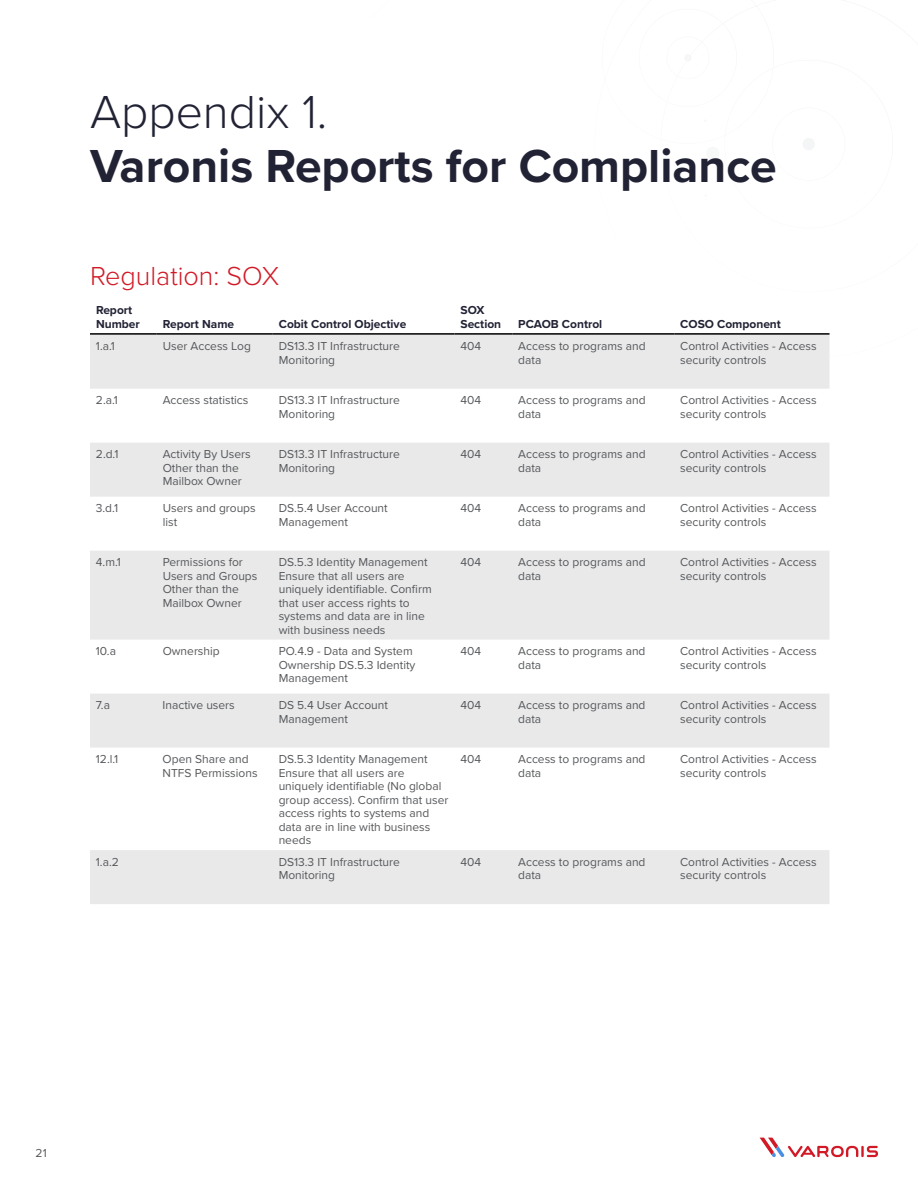
<style>
.page{position:relative;width:918px;height:1188px;background:#fff}
.page>*{position:absolute;margin:0;border:0;box-sizing:border-box;transform-origin:0 0}
.t1{font:700 48px "Proxima Nova";color:#212234}
.t2{font:300 48px "Proxima Nova";color:#212234}
.t3{font:300 27px "Proxima Nova";color:#d21a27}
.t4{font:12px/13.5px "Proxima Nova";color:#55585b}
.t5{font:700 12px/13.5px "Proxima Nova";color:#212234}
</style>
<div class="page">
<svg style="left:90px;top:335px;width:740px;height:569px;fill:#e9e9ea"></svg>
<hr style="left:90px;top:333px;width:67px;height:2px;background:#000">
<hr style="left:157px;top:333px;width:116px;height:2px;background:#000">
<hr style="left:273px;top:333px;width:181px;height:2px;background:#000">
<hr style="left:454px;top:333px;width:58px;height:2px;background:#000">
<hr style="left:512px;top:333px;width:162px;height:2px;background:#000">
<hr style="left:674px;top:333px;width:156px;height:2px;background:#000">
<svg style="left:760px;top:1138px;width:118px;height:19px"></svg>
<h1 class="t2" style="left:90px;top:76px;width:239px">Appendix 1.</h1>
<h1 class="t1" style="left:90px;top:130px;width:688px">Varonis Reports for Compliance</h1>
<h2 class="t3" style="left:90px;top:256px;width:191px">Regulation: SOX</h2>
<p class="t5" style="left:96px;top:303px;width:45px">Report<br>Number</p>
<p class="t5" style="left:163px;top:317px;width:73px">Report Name</p>
<p class="t5" style="left:279px;top:317px;width:129px">Cobit Control Objective</p>
<p class="t5" style="left:460px;top:303px;width:42px">SOX<br>Section</p>
<p class="t5" style="left:518px;top:317px;width:86px">PCAOB Control</p>
<p class="t5" style="left:680px;top:317px;width:102px">COSO Component</p>
<p class="t4" style="left:96px;top:339px;width:21px">1.a.1</p>
<p class="t4" style="left:163px;top:339px;width:90px">User Access Log</p>
<p class="t4" style="left:279px;top:339px;width:123px">DS13.3 IT Infrastructure<br>Monitoring</p>
<p class="t4" style="left:460px;top:339px;width:22px">404</p>
<p class="t4" style="left:518px;top:339px;width:129px">Access to programs and data</p>
<p class="t4" style="left:680px;top:339px;width:138px">Control Activities - Access security controls</p>
<p class="t4" style="left:96px;top:393px;width:24px">2.a.1</p>
<p class="t4" style="left:163px;top:393px;width:87px">Access statistics</p>
<p class="t4" style="left:279px;top:393px;width:123px">DS13.3 IT Infrastructure<br>Monitoring</p>
<p class="t4" style="left:460px;top:393px;width:22px">404</p>
<p class="t4" style="left:518px;top:393px;width:129px">Access to programs and data</p>
<p class="t4" style="left:680px;top:393px;width:138px">Control Activities - Access security controls</p>
<p class="t4" style="left:96px;top:447px;width:24px">2.d.1</p>
<p class="t4" style="left:163px;top:447px;width:89px">Activity By Users<br>Other than the<br>Mailbox Owner</p>
<p class="t4" style="left:279px;top:447px;width:123px">DS13.3 IT Infrastructure<br>Monitoring</p>
<p class="t4" style="left:460px;top:447px;width:22px">404</p>
<p class="t4" style="left:518px;top:447px;width:129px">Access to programs and data</p>
<p class="t4" style="left:680px;top:447px;width:138px">Control Activities - Access security controls</p>
<p class="t4" style="left:96px;top:501px;width:24px">3.d.1</p>
<p class="t4" style="left:163px;top:501px;width:95px">Users and groups list</p>
<p class="t4" style="left:279px;top:501px;width:111px">DS.5.4 User Account<br>Management</p>
<p class="t4" style="left:460px;top:501px;width:22px">404</p>
<p class="t4" style="left:518px;top:501px;width:129px">Access to programs and data</p>
<p class="t4" style="left:680px;top:501px;width:138px">Control Activities - Access security controls</p>
<p class="t4" style="left:96px;top:555px;width:27px">4.m.1</p>
<p class="t4" style="left:163px;top:555px;width:96px">Permissions for<br>Users and Groups<br>Other than the<br>Mailbox Owner</p>
<p class="t4" style="left:279px;top:555px;width:154px">DS.5.3 Identity Management<br>Ensure that all users are uniquely identifiable. Confirm that user access rights to systems and data are in line with business needs</p>
<p class="t4" style="left:460px;top:555px;width:22px">404</p>
<p class="t4" style="left:518px;top:555px;width:129px">Access to programs and data</p>
<p class="t4" style="left:680px;top:555px;width:138px">Control Activities - Access security controls</p>
<p class="t4" style="left:96px;top:644px;width:22px">10.a</p>
<p class="t4" style="left:163px;top:644px;width:59px">Ownership</p>
<p class="t4" style="left:279px;top:644px;width:138px">PO.4.9 - Data and System<br>Ownership DS.5.3 Identity<br>Management</p>
<p class="t4" style="left:460px;top:644px;width:22px">404</p>
<p class="t4" style="left:518px;top:644px;width:129px">Access to programs and data</p>
<p class="t4" style="left:680px;top:644px;width:138px">Control Activities - Access security controls</p>
<p class="t4" style="left:96px;top:698px;width:16px">7.a</p>
<p class="t4" style="left:163px;top:698px;width:74px">Inactive users</p>
<p class="t4" style="left:279px;top:698px;width:111px">DS 5.4 User Account<br>Management</p>
<p class="t4" style="left:460px;top:698px;width:22px">404</p>
<p class="t4" style="left:518px;top:698px;width:129px">Access to programs and data</p>
<p class="t4" style="left:680px;top:698px;width:138px">Control Activities - Access security controls</p>
<p class="t4" style="left:96px;top:752px;width:24px">12.l.1</p>
<p class="t4" style="left:163px;top:752px;width:96px">Open Share and<br>NTFS Permissions</p>
<p class="t4" style="left:279px;top:752px;width:171px">DS.5.3 Identity Management<br>Ensure that all users are uniquely identifiable (No global group access). Confirm that user access rights to systems and data are in line with business needs</p>
<p class="t4" style="left:460px;top:752px;width:22px">404</p>
<p class="t4" style="left:518px;top:752px;width:129px">Access to programs and data</p>
<p class="t4" style="left:680px;top:752px;width:138px">Control Activities - Access security controls</p>
<p class="t4" style="left:96px;top:854px;width:24px">1.a.2</p>
<p class="t4" style="left:279px;top:854px;width:123px">DS13.3 IT Infrastructure<br>Monitoring</p>
<p class="t4" style="left:460px;top:854px;width:22px">404</p>
<p class="t4" style="left:518px;top:854px;width:129px">Access to programs and data</p>
<p class="t4" style="left:680px;top:854px;width:138px">Control Activities - Access security controls</p>
<p class="t4" style="left:36px;top:1146px;width:13px">21</p>
</div>
